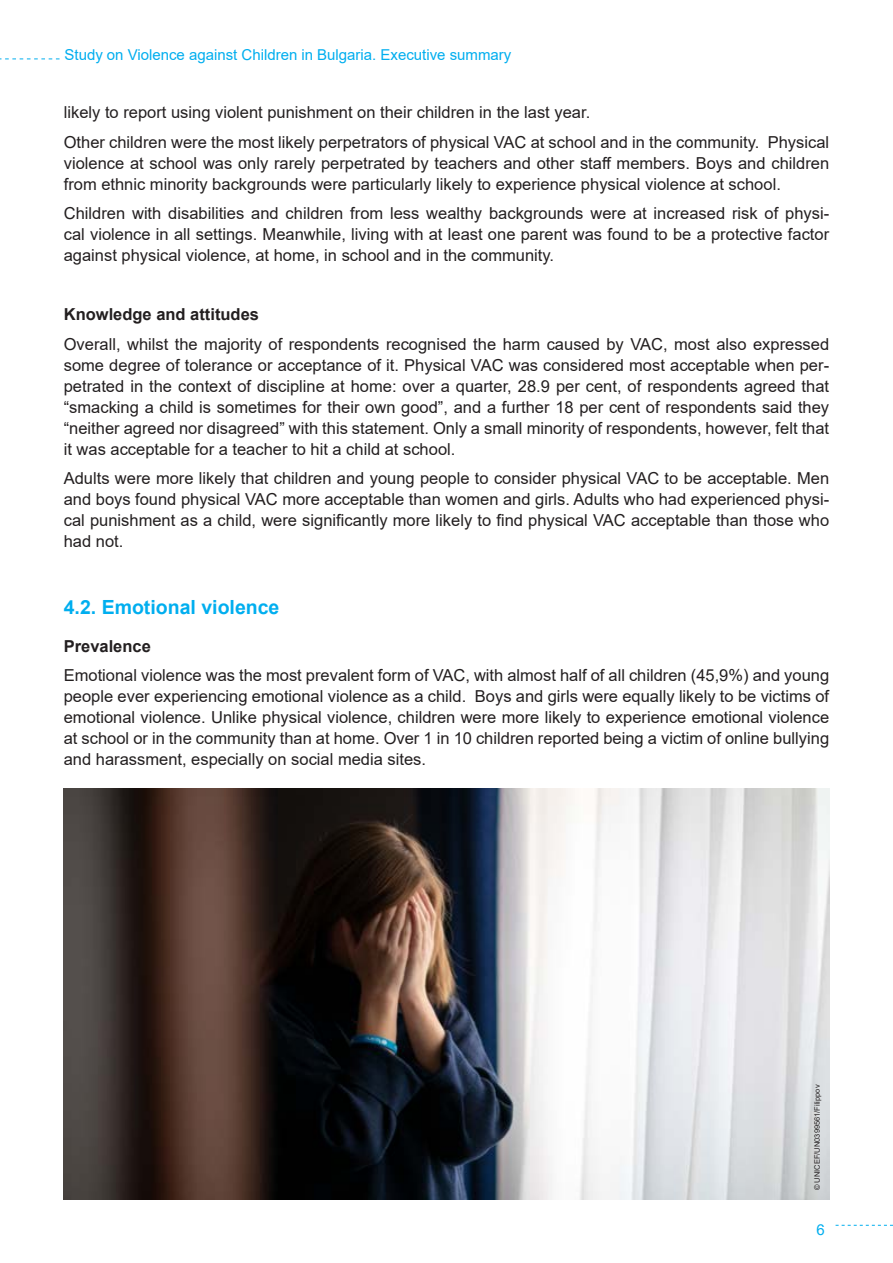
<style>
.page{position:relative;width:893px;height:1263px;background:#fff}
.page>*{position:absolute;margin:0;border:0;box-sizing:border-box;transform-origin:0 0}
.Point{font:700 19.5px "Arial";color:#00aeef}
.ОСНОВЕН{font:16.5px/21px "Arial";color:#231f20;text-align:justify}
.ОСНОВЕН-2{font:700 16.5px "Arial";color:#231f20}
.t1{font:15px "Arial";color:#00aeef}
.ОСНОВЕН-3{font:7.5px "Arial";color:#231f20}
</style>
<div class="page">
<svg style="left:836px;top:1225px;width:57px;height:1px"></svg>
<svg style="left:0;top:58px;width:60px;height:1px"></svg>
<img style="left:64px;top:789px;width:765px;height:410px">
<p class="t1" style="left:65px;top:44px;width:448px">Study on Violence against Children in Bulgaria. Executive summary</p>
<p class="ОСНОВЕН" style="left:64px;top:102px;width:528px">likely to report using violent punishment on their children in the last year.</p>
<p class="ОСНОВЕН" style="left:64px;top:131px;width:767px">Other children were the most likely perpetrators of physical VAC at school and in the community. Physical violence at school was only rarely perpetrated by teachers and other staff members. Boys and children from ethnic minority backgrounds were particularly likely to experience physical violence at school.</p>
<p class="ОСНОВЕН" style="left:64px;top:203px;width:767px">Children with disabilities and children from less wealthy backgrounds were at increased risk of physi&shy;cal violence in all settings. Meanwhile, living with at least one parent was found to be a protective factor against physical violence, at home, in school and in the community.</p>
<p class="ОСНОВЕН-2" style="left:64px;top:303px;width:197px">Knowledge and attitudes</p>
<p class="ОСНОВЕН" style="left:64px;top:333px;width:767px">Overall, whilst the majority of respondents recognised the harm caused by VAC, most also expressed some degree of tolerance or acceptance of it. Physical VAC was considered most acceptable when per&shy;petrated in the context of discipline at home: over a quarter, 28.9 per cent, of respondents agreed that “smacking a child is sometimes for their own good”, and a further 18 per cent of respondents said they “neither agreed nor disagreed” with this statement. Only a small minority of respondents, however, felt that it was acceptable for a teacher to hit a child at school.</p>
<p class="ОСНОВЕН" style="left:64px;top:468px;width:767px">Adults were more likely that children and young people to consider physical VAC to be acceptable. Men and boys found physical VAC more acceptable than women and girls. Adults who had experienced physi&shy;cal punishment as a child, were significantly more likely to find physical VAC acceptable than those who had not.</p>
<p class="Point" style="left:64px;top:593px;width:217px">4.2. Emotional violence</p>
<p class="ОСНОВЕН-2" style="left:64px;top:634px;width:89px">Prevalence</p>
<p class="ОСНОВЕН" style="left:64px;top:665px;width:767px">Emotional violence was the most prevalent form of VAC, with almost half of all children (45,9%) and young people ever experiencing emotional violence as a child. Boys and girls were equally likely to be victims of emotional violence. Unlike physical violence, children were more likely to experience emotional violence at school or in the community than at home. Over 1 in 10 children reported being a victim of online bullying and harassment, especially on social media sites.</p>
<p class="ОСНОВЕН-3" style="left:812px;top:1190px;width:107px;rotate:-90deg">© UNICEF/UN0399561/Filippov</p>
<p class="t1" style="left:816px;top:1220px;width:10px">6</p>
</div>
